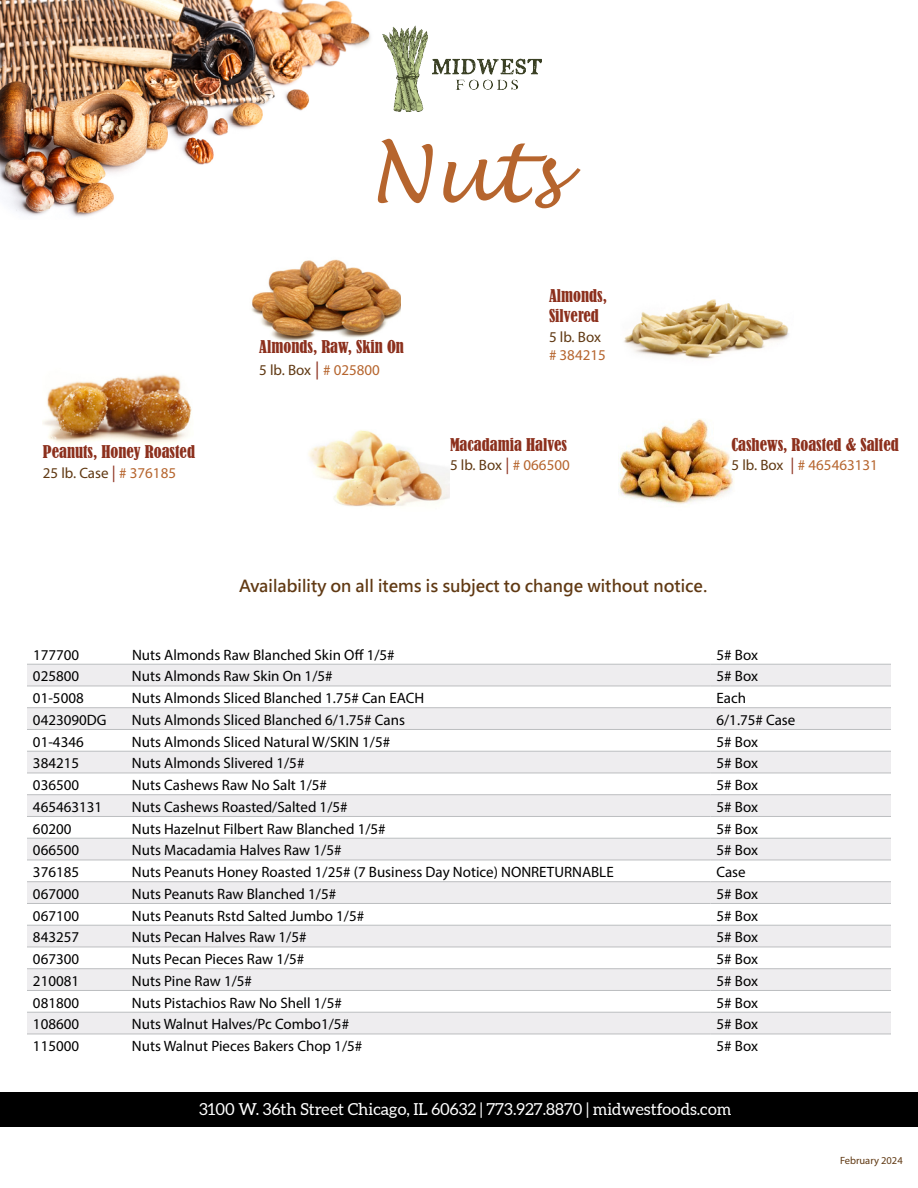
<style>
.page{position:relative;width:918px;height:1188px;background:#fff}
.page>*{position:absolute;margin:0;border:0;box-sizing:border-box;transform-origin:0 0}
.t1{font:italic 78px "Lucida Handwriting";color:#b6652e}
.t2{font:condensed 16.5px/19.8px "Bernard";color:#8c301d}
.t3{font:16.5px "Aleo";color:#fff}
.t4{font:700 16.5px "Microsoft Jheng Hei";color:#603913}
.t5{font:15px "Myriad Pro";color:#000}
.t6{font:15px "Myriad Pro";color:#603913}
.t7{font:15px "Myriad Pro";color:#b6652e}
.t8{font:10.5px "Myriad Pro";color:#603913}
.s1{font-size:16.5px;color:#8c301d}
.s2{color:#b6652e}
.s3{font-size:18px;color:#8c301d}
.s4{color:#603913}
</style>
<div class="page">
<img style="left:618px;top:419px;width:116px;height:85px">
<img style="left:43px;top:374px;width:149px;height:71px">
<img style="left:308px;top:430px;width:142px;height:77px">
<img style="left:624px;top:299px;width:165px;height:60px">
<img style="left:0;top:0;width:371px;height:217px">
<img style="left:251px;top:259px;width:150px;height:83px">
<svg style="left:27px;top:665px;width:864px;height:369px;fill:#eeedef"></svg>
<hr style="left:27px;top:664px;width:99px;height:1px;background:#bcbec0">
<hr style="left:126px;top:664px;width:584px;height:1px;background:#bcbec0">
<hr style="left:710px;top:664px;width:181px;height:1px;background:#bcbec0">
<hr style="left:27px;top:686px;width:99px;height:1px;background:#bcbec0">
<hr style="left:126px;top:686px;width:584px;height:1px;background:#bcbec0">
<hr style="left:710px;top:686px;width:181px;height:1px;background:#bcbec0">
<hr style="left:27px;top:707px;width:99px;height:1px;background:#bcbec0">
<hr style="left:126px;top:707px;width:584px;height:1px;background:#bcbec0">
<hr style="left:710px;top:707px;width:181px;height:1px;background:#bcbec0">
<hr style="left:27px;top:729px;width:99px;height:1px;background:#bcbec0">
<hr style="left:126px;top:729px;width:584px;height:1px;background:#bcbec0">
<hr style="left:710px;top:729px;width:181px;height:1px;background:#bcbec0">
<hr style="left:27px;top:751px;width:99px;height:1px;background:#bcbec0">
<hr style="left:126px;top:751px;width:584px;height:1px;background:#bcbec0">
<hr style="left:710px;top:751px;width:181px;height:1px;background:#bcbec0">
<hr style="left:27px;top:773px;width:99px;height:1px;background:#bcbec0">
<hr style="left:126px;top:773px;width:584px;height:1px;background:#bcbec0">
<hr style="left:710px;top:773px;width:181px;height:1px;background:#bcbec0">
<hr style="left:27px;top:794px;width:99px;height:1px;background:#bcbec0">
<hr style="left:126px;top:794px;width:584px;height:1px;background:#bcbec0">
<hr style="left:710px;top:794px;width:181px;height:1px;background:#bcbec0">
<hr style="left:27px;top:816px;width:99px;height:1px;background:#bcbec0">
<hr style="left:126px;top:816px;width:584px;height:1px;background:#bcbec0">
<hr style="left:710px;top:816px;width:181px;height:1px;background:#bcbec0">
<hr style="left:27px;top:838px;width:99px;height:1px;background:#bcbec0">
<hr style="left:126px;top:838px;width:584px;height:1px;background:#bcbec0">
<hr style="left:710px;top:838px;width:181px;height:1px;background:#bcbec0">
<hr style="left:27px;top:860px;width:99px;height:1px;background:#bcbec0">
<hr style="left:126px;top:860px;width:584px;height:1px;background:#bcbec0">
<hr style="left:710px;top:860px;width:181px;height:1px;background:#bcbec0">
<hr style="left:27px;top:881px;width:99px;height:1px;background:#bcbec0">
<hr style="left:126px;top:881px;width:584px;height:1px;background:#bcbec0">
<hr style="left:710px;top:881px;width:181px;height:1px;background:#bcbec0">
<hr style="left:27px;top:903px;width:99px;height:1px;background:#bcbec0">
<hr style="left:126px;top:903px;width:584px;height:1px;background:#bcbec0">
<hr style="left:710px;top:903px;width:181px;height:1px;background:#bcbec0">
<hr style="left:27px;top:925px;width:99px;height:1px;background:#bcbec0">
<hr style="left:126px;top:925px;width:584px;height:1px;background:#bcbec0">
<hr style="left:710px;top:925px;width:181px;height:1px;background:#bcbec0">
<hr style="left:27px;top:947px;width:99px;height:1px;background:#bcbec0">
<hr style="left:126px;top:947px;width:584px;height:1px;background:#bcbec0">
<hr style="left:710px;top:947px;width:181px;height:1px;background:#bcbec0">
<hr style="left:27px;top:968px;width:99px;height:1px;background:#bcbec0">
<hr style="left:126px;top:968px;width:584px;height:1px;background:#bcbec0">
<hr style="left:710px;top:968px;width:181px;height:1px;background:#bcbec0">
<hr style="left:27px;top:990px;width:99px;height:1px;background:#bcbec0">
<hr style="left:126px;top:990px;width:584px;height:1px;background:#bcbec0">
<hr style="left:710px;top:990px;width:181px;height:1px;background:#bcbec0">
<hr style="left:27px;top:1012px;width:99px;height:1px;background:#bcbec0">
<hr style="left:126px;top:1012px;width:584px;height:1px;background:#bcbec0">
<hr style="left:710px;top:1012px;width:181px;height:1px;background:#bcbec0">
<hr style="left:27px;top:1034px;width:99px;height:1px;background:#bcbec0">
<hr style="left:126px;top:1034px;width:584px;height:1px;background:#bcbec0">
<hr style="left:710px;top:1034px;width:181px;height:1px;background:#bcbec0">
<img style="left:383px;top:26px;width:158px;height:85px">
<div style="left:0;top:1093px;width:918px;height:34px;background:#000"></div>
<h1 class="t1" style="left:368px;top:127px;width:194px">Nuts</h1>
<p class="t2" style="left:43px;top:442px;width:154px">Peanuts, Honey Roasted</p>
<p class="t6" style="left:43px;top:464px;width:135px">25 lb. Case <span class="s1">|</span> <span class="s2"># 376185</span></p>
<p class="t2" style="left:259px;top:337px;width:146px">Almonds, Raw, Skin On</p>
<p class="t6" style="left:259px;top:361px;width:122px">5 lb. Box <span class="s3">|</span> <span class="s2"># 025800</span></p>
<p class="t2" style="left:549px;top:286px;width:60px">Almonds,<br>Silvered</p>
<p class="t6" style="left:549px;top:328px;width:54px">5 lb. Box</p>
<p class="t7" style="left:549px;top:346px;width:58px"># 384215</p>
<p class="t2" style="left:450px;top:435px;width:119px">Macadamia Halves</p>
<p class="t6" style="left:450px;top:456px;width:121px">5 lb. Box <span class="s1">|</span> <span class="s2"># 066500</span></p>
<p class="t2" style="left:731px;top:435px;width:169px">Cashews, Roasted &amp; Salted</p>
<p class="t7" style="left:731px;top:456px;width:148px"><span class="s4">5 lb. Box</span> <span class="s1">|</span> # 465463131</p>
<p class="t4" style="left:239px;top:576px;width:470px">Availability on all items is subject to change without notice.</p>
<p class="t5" style="left:33px;top:645px;width:48px">177700</p>
<p class="t5" style="left:132px;top:645px;width:264px">Nuts Almonds Raw Blanched Skin Off 1/5#</p>
<p class="t5" style="left:716px;top:645px;width:43px">5# Box</p>
<p class="t5" style="left:33px;top:667px;width:48px">025800</p>
<p class="t5" style="left:132px;top:667px;width:202px">Nuts Almonds Raw Skin On 1/5#</p>
<p class="t5" style="left:716px;top:667px;width:43px">5# Box</p>
<p class="t5" style="left:33px;top:689px;width:52px">01-5008</p>
<p class="t5" style="left:132px;top:689px;width:294px">Nuts Almonds Sliced Blanched 1.75# Can EACH</p>
<p class="t5" style="left:716px;top:689px;width:31px">Each</p>
<p class="t5" style="left:33px;top:711px;width:75px">0423090DG</p>
<p class="t5" style="left:132px;top:711px;width:274px">Nuts Almonds Sliced Blanched 6/1.75# Cans</p>
<p class="t5" style="left:716px;top:711px;width:80px">6/1.75# Case</p>
<p class="t5" style="left:33px;top:732px;width:52px">01-4346</p>
<p class="t5" style="left:132px;top:732px;width:260px">Nuts Almonds Sliced Natural W/SKIN 1/5#</p>
<p class="t5" style="left:716px;top:732px;width:43px">5# Box</p>
<p class="t5" style="left:33px;top:754px;width:48px">384215</p>
<p class="t5" style="left:132px;top:754px;width:174px">Nuts Almonds Slivered 1/5#</p>
<p class="t5" style="left:716px;top:754px;width:43px">5# Box</p>
<p class="t5" style="left:33px;top:776px;width:48px">036500</p>
<p class="t5" style="left:132px;top:776px;width:197px">Nuts Cashews Raw No Salt 1/5#</p>
<p class="t5" style="left:716px;top:776px;width:43px">5# Box</p>
<p class="t5" style="left:33px;top:798px;width:71px">465463131</p>
<p class="t5" style="left:132px;top:798px;width:217px">Nuts Cashews Roasted/Salted 1/5#</p>
<p class="t5" style="left:716px;top:798px;width:43px">5# Box</p>
<p class="t5" style="left:33px;top:819px;width:40px">60200</p>
<p class="t5" style="left:132px;top:819px;width:255px">Nuts Hazelnut Filbert Raw Blanched 1/5#</p>
<p class="t5" style="left:716px;top:819px;width:43px">5# Box</p>
<p class="t5" style="left:33px;top:841px;width:48px">066500</p>
<p class="t5" style="left:132px;top:841px;width:211px">Nuts Macadamia Halves Raw 1/5#</p>
<p class="t5" style="left:716px;top:841px;width:43px">5# Box</p>
<p class="t5" style="left:33px;top:863px;width:48px">376185</p>
<p class="t5" style="left:132px;top:863px;width:483px">Nuts Peanuts Honey Roasted 1/25# (7 Business Day Notice) NONRETURNABLE</p>
<p class="t5" style="left:716px;top:863px;width:31px">Case</p>
<p class="t5" style="left:33px;top:885px;width:48px">067000</p>
<p class="t5" style="left:132px;top:885px;width:206px">Nuts Peanuts Raw Blanched 1/5#</p>
<p class="t5" style="left:716px;top:885px;width:43px">5# Box</p>
<p class="t5" style="left:33px;top:906px;width:48px">067100</p>
<p class="t5" style="left:132px;top:906px;width:234px">Nuts Peanuts Rstd Salted Jumbo 1/5#</p>
<p class="t5" style="left:716px;top:906px;width:43px">5# Box</p>
<p class="t5" style="left:33px;top:928px;width:48px">843257</p>
<p class="t5" style="left:132px;top:928px;width:176px">Nuts Pecan Halves Raw 1/5#</p>
<p class="t5" style="left:716px;top:928px;width:43px">5# Box</p>
<p class="t5" style="left:33px;top:950px;width:48px">067300</p>
<p class="t5" style="left:132px;top:950px;width:174px">Nuts Pecan Pieces Raw 1/5#</p>
<p class="t5" style="left:716px;top:950px;width:43px">5# Box</p>
<p class="t5" style="left:33px;top:972px;width:48px">210081</p>
<p class="t5" style="left:132px;top:972px;width:122px">Nuts Pine Raw 1/5#</p>
<p class="t5" style="left:716px;top:972px;width:43px">5# Box</p>
<p class="t5" style="left:33px;top:993px;width:48px">081800</p>
<p class="t5" style="left:132px;top:993px;width:211px">Nuts Pistachios Raw No Shell 1/5#</p>
<p class="t5" style="left:716px;top:993px;width:43px">5# Box</p>
<p class="t5" style="left:33px;top:1015px;width:48px">108600</p>
<p class="t5" style="left:132px;top:1015px;width:219px">Nuts Walnut Halves/Pc Combo1/5#</p>
<p class="t5" style="left:716px;top:1015px;width:43px">5# Box</p>
<p class="t5" style="left:33px;top:1037px;width:48px">115000</p>
<p class="t5" style="left:132px;top:1037px;width:232px">Nuts Walnut Pieces Bakers Chop 1/5#</p>
<p class="t5" style="left:716px;top:1037px;width:43px">5# Box</p>
<p class="t3" style="left:199px;top:1099px;width:534px">3100 W. 36th Street Chicago, IL 60632 | 773.927.8870 | midwestfoods.com</p>
<p class="t8" style="left:840px;top:1154px;width:64px">February 2024</p>
</div>
